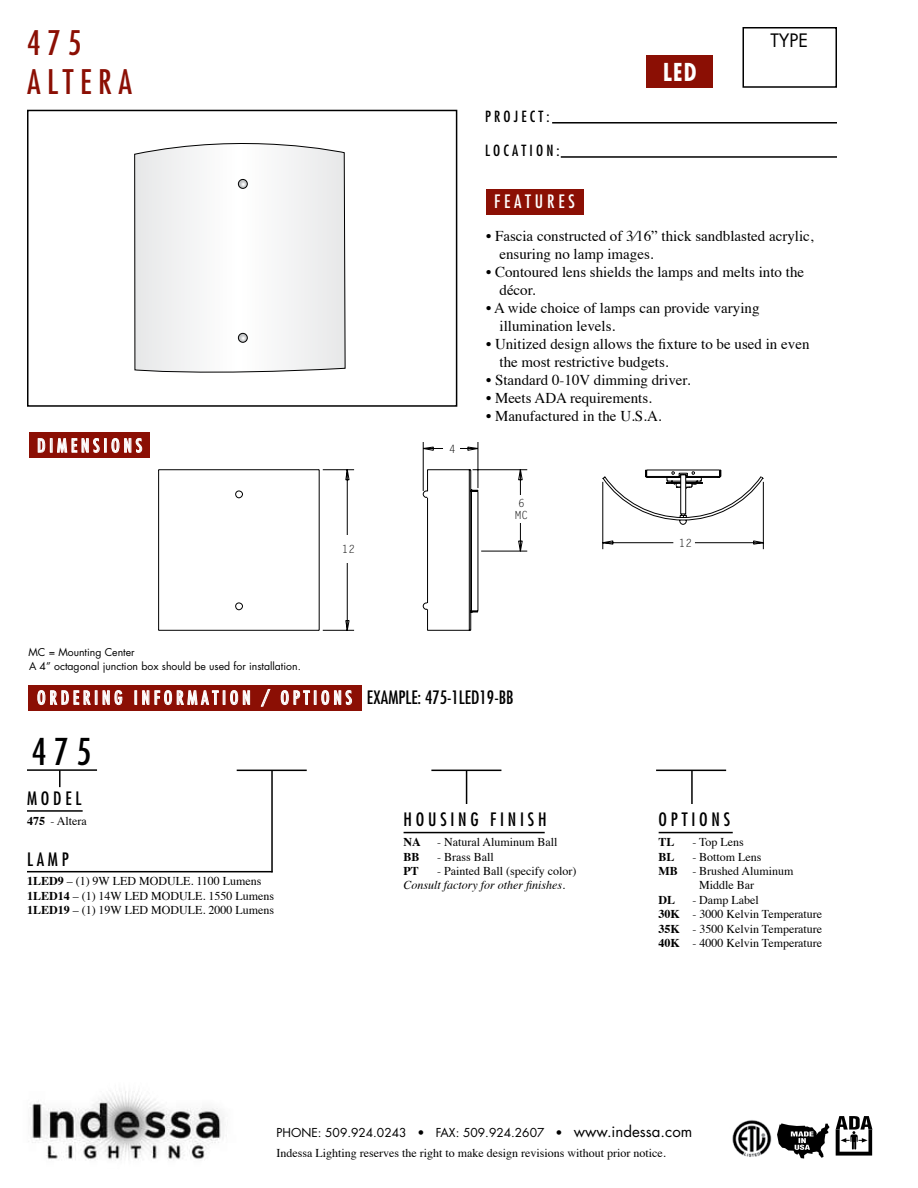
<style>
.page{position:relative;width:918px;height:1188px;background:#fff}
.page>*{position:absolute;margin:0;border:0;box-sizing:border-box;transform-origin:0 0}
.t1{font:condensed 36px "Futura Std";color:#000}
.t2{font:condensed 33px/39.6px "Futura Std";letter-spacing:.2em;color:#8b0f04}
.t3{font:700 condensed 24px "Futura Std";color:#fff}
.t4{font:condensed 18px "Futura Std";letter-spacing:.21em;color:#fff}
.t5{font:condensed 18px "Futura Std";letter-spacing:.21em;color:#000}
.t6{font:18px "Futura Std";color:#000}
.t7{font:15px/18px "Times";color:#000}
.t8{font:condensed 15px "Futura Std";letter-spacing:.21em;color:#000}
.t9{font:12px/14.4px "Times";color:#000}
.t10{font:12px "Futura Std";color:#000}
.t11{font:italic 12px "Times";color:#000}
.t12{font:700 12px "Times";color:#000}
.t13{font:11.25px/12px "Letter Gothic Std";color:#000}
.t14{font:10.5px/13.8px "Futura Std";color:#000}
.s1{color:#000}
.s2{font-weight:700}
.s3{font-size:15px}
</style>
<div class="page">
<div style="left:742px;top:27px;width:95px;height:61px;border:2px solid #000"></div>
<div style="left:27px;top:110px;width:430px;height:297px;border:2px solid #000"></div>
<hr style="left:552px;top:122px;width:285px;height:2px;background:#000">
<hr style="left:561px;top:156px;width:276px;height:2px;background:#000">
<div style="left:486px;top:189px;width:97px;height:25px;background:#8b0f04"></div>
<div style="left:29px;top:433px;width:120px;height:25px;background:#8b0f04"></div>
<svg style="left:38px;top:432px;width:62px;height:21px"></svg>
<div style="left:104px;top:438px;width:3px;height:14px;border:1px solid #fff"></div>
<svg style="left:111px;top:438px;width:31px;height:15px"></svg>
<div style="left:29px;top:685px;width:333px;height:25px;background:#8b0f04"></div>
<svg style="left:37px;top:690px;width:60px;height:15px"></svg>
<svg style="left:103px;top:690px;width:20px;height:15px"></svg>
<svg style="left:135px;top:690px;width:115px;height:15px"></svg>
<svg style="left:261px;top:689px;width:9px;height:18px"></svg>
<svg style="left:281px;top:690px;width:71px;height:15px"></svg>
<hr style="left:27px;top:769px;width:70px;height:2px;background:#000">
<hr style="left:27px;top:810px;width:56px;height:2px;background:#000">
<hr style="left:27px;top:871px;width:246px;height:1px;background:#000">
<hr style="left:237px;top:770px;width:70px;height:1px;background:#000">
<hr style="left:431px;top:770px;width:70px;height:1px;background:#000">
<hr style="left:656px;top:770px;width:70px;height:1px;background:#000">
<svg style="left:59px;top:770px;width:2px;height:17px"></svg>
<hr style="left:271px;top:770px;width:2px;height:102px;background:#000">
<hr style="left:404px;top:832px;width:141px;height:1px;background:#000">
<hr style="left:466px;top:770px;width:1px;height:34px;background:#000">
<hr style="left:659px;top:832px;width:74px;height:1px;background:#000">
<hr style="left:691px;top:770px;width:2px;height:34px;background:#000">
<svg style="left:134px;top:143px;width:212px;height:230px"></svg>
<svg style="left:238px;top:179px;width:9px;height:9px"></svg>
<div style="left:238px;top:179px;width:10px;height:10px;border:1px solid #000;border-radius:50%"></div>
<svg style="left:238px;top:333px;width:9px;height:9px"></svg>
<div style="left:238px;top:333px;width:10px;height:10px;border:1px solid #000;border-radius:50%"></div>
<svg style="left:158px;top:442px;width:369px;height:189px"></svg>
<div style="left:497px;top:495px;width:49px;height:28px;background:#fff"></div>
<div style="left:485px;top:520px;width:33px;height:28px;background:#fff"></div>
<div style="left:324px;top:535px;width:49px;height:28px;background:#fff"></div>
<div style="left:446px;top:435px;width:14px;height:27px;background:#fff"></div>
<img style="left:732px;top:1120px;width:40px;height:37px">
<svg style="left:777px;top:1123px;width:52px;height:35px"></svg>
<svg style="left:836px;top:1116px;width:36px;height:40px"></svg>
<img style="left:30px;top:1091px;width:194px;height:70px">
<div style="left:646px;top:56px;width:67px;height:32px;background:#8b0f04"></div>
<svg style="left:602px;top:470px;width:162px;height:80px"></svg>
<div style="left:681px;top:475px;width:5px;height:39px;background:#fff"></div>
<div style="left:680px;top:474px;width:6px;height:40px;border:1px solid #000"></div>
<h2 class="t2" style="left:27px;top:22px;width:107px">47 5<br>ALTERA</h2>
<h3 class="t6" style="left:770px;top:29px;width:39px">TYPE</h3>
<p class="t8" style="left:485px;top:107px;width:66px">PROJECT:</p>
<p class="t8" style="left:485px;top:142px;width:76px">LOCATION:</p>
<h3 class="t4" style="left:494px;top:191px;width:82px">FEATURES</h3>
<h3 class="t3" style="left:663px;top:57px;width:35px">LED</h3>
<h3 class="t4" style="left:37px;top:435px;width:107px">DIMENSIONS</h3>
<p class="t14" style="left:28px;top:645px;width:274px">MC = Mounting Center<br>A 4” octagonal junction box should be used for installation.</p>
<p class="t13" style="left:342px;top:544px;width:15px">12</p>
<p class="t13" style="left:449px;top:443px;width:8px">4</p>
<p class="t7" style="left:500px;top:226px;width:316px;text-indent:-14px">• Fascia constructed of 3⁄16” thick sandblasted acrylic, ensuring no lamp images.</p>
<p class="t7" style="left:500px;top:262px;width:306px;text-indent:-14px">• Contoured lens shields the lamps and melts into the décor.</p>
<p class="t7" style="left:500px;top:298px;width:262px;text-indent:-14px">• A wide choice of lamps can provide varying illumination levels.</p>
<p class="t7" style="left:500px;top:334px;width:312px;text-indent:-14px">• Unitized design allows the fixture to be used in even the most restrictive budgets.</p>
<p class="t7" style="left:486px;top:370px;width:206px">• Standard 0-10V dimming driver.</p>
<p class="t7" style="left:486px;top:388px;width:168px">• Meets ADA requirements.</p>
<p class="t7" style="left:486px;top:406px;width:177px">• Manufactured in the U.S.A.</p>
<p class="t13" style="left:515px;top:498px;width:15px">6<br>MC</p>
<p class="t13" style="left:679px;top:537px;width:15px">12</p>
<h3 class="t4" style="left:37px;top:687px;width:478px">ORDERING INFORMATION / OPTIONS <span class="s1">EXAMPLE: 475-1LED19-BB</span></h3>
<h1 class="t1" style="left:32px;top:730px;width:61px">47 5</h1>
<h3 class="t5" style="left:27px;top:787px;width:56px">MODEL</h3>
<p class="t9" style="left:27px;top:812px;width:61px"><span class="s2">475</span> - Altera</p>
<h3 class="t5" style="left:27px;top:848px;width:43px">LAMP</h3>
<p class="t9" style="left:27px;top:873px;width:249px"><span class="s2">1LED9</span> – (1) 9W LED MODULE. 1100 Lumens<br><span class="s2">1LED14</span> – (1) 14W LED MODULE. 1550 Lumens<br><span class="s2">1LED19</span> – (1) 19W LED MODULE. 2000 Lumens</p>
<h3 class="t5" style="left:404px;top:809px;width:144px">HOUSING FINISH</h3>
<p class="t12" style="left:404px;top:831px;width:19px">NA</p>
<p class="t9" style="left:437px;top:834px;width:122px">- Natural Aluminum Ball</p>
<p class="t12" style="left:404px;top:845px;width:18px">BB</p>
<p class="t9" style="left:437px;top:848px;width:58px">- Brass Ball</p>
<p class="t12" style="left:404px;top:859px;width:17px">PT</p>
<p class="t9" style="left:437px;top:863px;width:141px">- Painted Ball (specify color)</p>
<p class="t11" style="left:404px;top:875px;width:163px">Consult factory for other finishes.</p>
<h3 class="t5" style="left:659px;top:809px;width:73px">OPTIONS</h3>
<p class="t12" style="left:659px;top:831px;width:18px">TL</p>
<p class="t9" style="left:692px;top:834px;width:53px">- Top Lens</p>
<p class="t12" style="left:659px;top:845px;width:18px">BL</p>
<p class="t9" style="left:659px;top:848px;width:136px;text-align:center">- Bottom Lens<br><span class="s2">MB</span> - Brushed Aluminum<br>Middle Bar</p>
<p class="t12" style="left:659px;top:888px;width:18px">DL</p>
<p class="t9" style="left:659px;top:892px;width:165px;text-indent:34px">- Damp Label<br><span class="s2">30K</span> - 3000 Kelvin Temperature<br><span class="s2">35K</span> - 3500 Kelvin Temperature<br><span class="s2">40K</span> - 4000 Kelvin Temperature</p>
<p class="t10" style="left:276px;top:1124px;width:417px">PHONE: 509.924.0243 • FAX: 509.924.2607 • <span class="s3">www.indessa.com</span></p>
<p class="t9" style="left:276px;top:1145px;width:391px">Indessa Lighting reserves the right to make design revisions without prior notice.</p>
</div>
